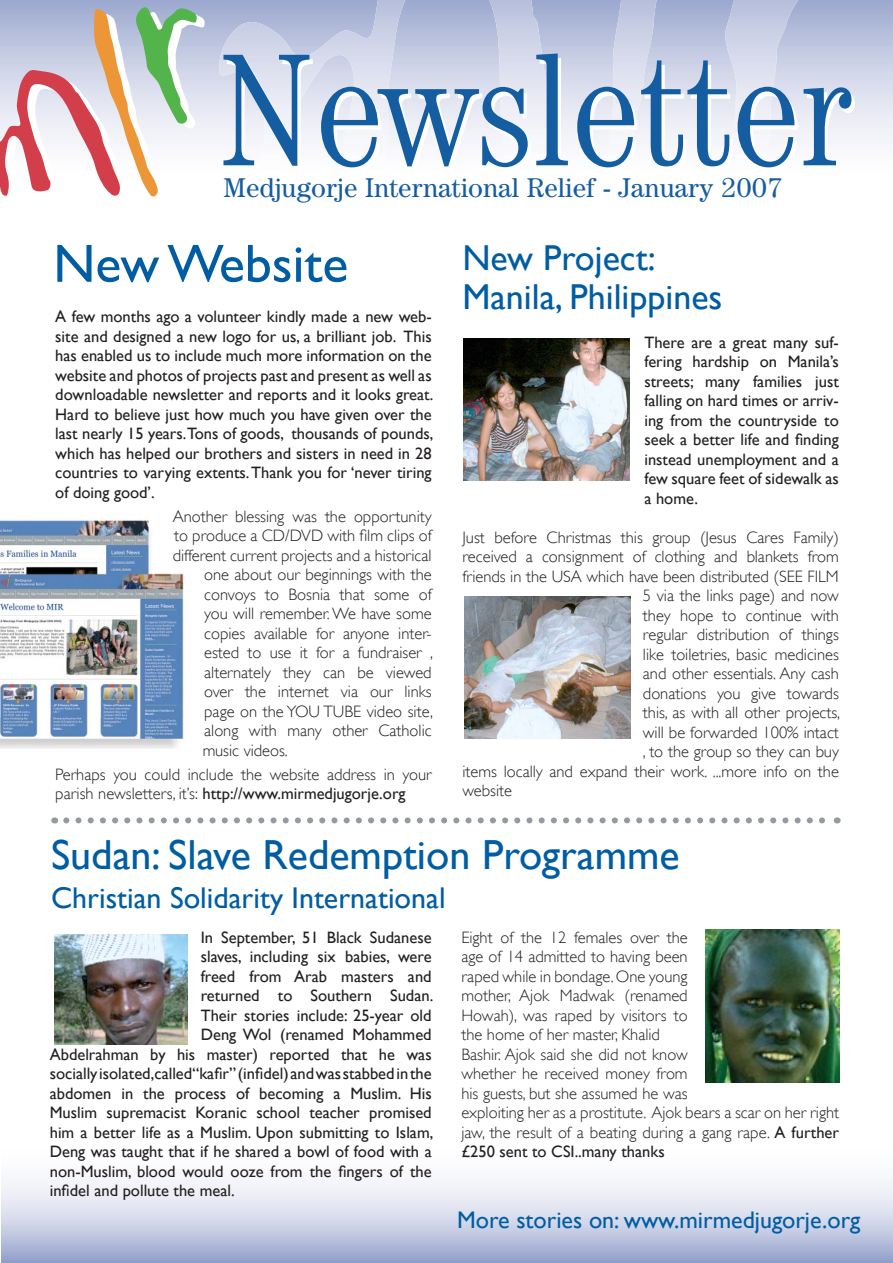
<style>
.page{position:relative;width:893px;height:1263px;background:#fff}
.page>*{position:absolute;margin:0;border:0;box-sizing:border-box;transform-origin:0 0}
.t1{font:54px "Gill Sans";color:#015da3}
.t2{font:42px "Gill Sans";color:#015da3}
.t3{font:36px/39px "Gill Sans";color:#015da3}
.t4{font:30px "Gill Sans";color:#015da3}
.t5{font:27.3px "Century IT Cby BT";color:#155da1}
.t6{font:24px "Gill Sans";color:#015da3}
.t7{font:300 16.5px/19.5px "Gill Sans";color:#231f20}
.t8{font:16.5px/19.5px "Gill Sans";color:#231f20;text-align:justify}
.s1{font-weight:400}
</style>
<div class="page">
<svg style="left:1px;top:1180px;width:892px;height:83px"></svg>
<img style="left:0;top:518px;width:184px;height:230px">
<svg style="left:205px;top:0;width:372px;height:144px;background:#c6cce3"></svg>
<svg style="left:219px;top:0;width:333px;height:144px;background:#b9c1dd"></svg>
<svg style="left:0;top:0;width:205px;height:197px"></svg>
<svg style="left:223px;top:55px;width:90px;height:111px"></svg>
<svg style="left:321px;top:54px;width:250px;height:114px"></svg>
<svg style="left:577px;top:0;width:316px;height:168px"></svg>
<svg style="left:66px;top:817px;width:759px;height:6px"></svg>
<img style="left:463px;top:338px;width:166px;height:142px">
<img style="left:464px;top:596px;width:166px;height:143px">
<img style="left:54px;top:934px;width:133px;height:111px">
<img style="left:706px;top:929px;width:133px;height:154px">
<h3 class="t5" style="left:224px;top:177px;width:560px">Medjugorje International Relief - January 2007</h3>
<h1 class="t1" style="left:53px;top:232px;width:297px">New Website</h1>
<h3 class="t3" style="left:462px;top:238px;width:261px">New Project:<br>Manila, Philippines</h3>
<p class="t8" style="left:644px;top:332px;width:196px">There are a great many suf&shy;fering hardship on Manila’s streets; many families just falling on hard times or arriv&shy;ing from the countryside to seek a better life and finding instead unemployment and a few square feet of sidewalk as a home.</p>
<p class="t7" style="left:462px;top:528px;width:378px">Just before Christmas this group (Jesus Cares Family)</p>
<p class="t7" style="left:462px;top:547px;width:378px">received a consignment of clothing and blankets from</p>
<p class="t7" style="left:462px;top:567px;width:378px">friends in the USA which have been distributed (SEE FILM</p>
<p class="t7" style="left:643px;top:586px;width:197px">5 via the links page) and now</p>
<p class="t7" style="left:643px;top:606px;width:197px">they hope to continue with</p>
<p class="t7" style="left:643px;top:625px;width:197px">regular distribution of things</p>
<p class="t7" style="left:643px;top:645px;width:197px">like toiletries, basic medicines</p>
<p class="t7" style="left:643px;top:664px;width:197px">and other essentials. Any cash</p>
<p class="t7" style="left:643px;top:684px;width:197px">donations you give towards</p>
<p class="t7" style="left:643px;top:703px;width:199px">this, as with all other projects,</p>
<p class="t7" style="left:643px;top:723px;width:197px">will be forwarded 100% intact</p>
<p class="t7" style="left:643px;top:742px;width:197px">, to the group so they can buy</p>
<p class="t7" style="left:462px;top:762px;width:378px">items locally and expand their work. ...more info on the</p>
<p class="t7" style="left:462px;top:781px;width:51px">website</p>
<p class="t8" style="left:55px;top:307px;width:380px">A few months ago a volunteer kindly made a new web&shy;site and designed a new logo for us, a brilliant job. This has enabled us to include much more information on the website and photos of projects past and present as well as downloadable newsletter and reports and it looks great.<br>Hard to believe just how much you have given over the last nearly 15 years.Tons of goods, thousands of pounds, which has helped our brothers and sisters in need in 28 countries to varying extents. Thank you for ‘never tiring of doing good’.</p>
<p class="t7" style="left:173px;top:507px;width:260px">Another blessing was the opportunity</p>
<p class="t7" style="left:174px;top:526px;width:259px">to produce a CD/DVD with film clips of</p>
<p class="t7" style="left:173px;top:546px;width:260px">different current projects and a historical</p>
<p class="t7" style="left:204px;top:565px;width:229px">one about our beginnings with the</p>
<p class="t7" style="left:204px;top:585px;width:229px">convoys to Bosnia that some of</p>
<p class="t7" style="left:204px;top:604px;width:229px">you will remember. We have some</p>
<p class="t7" style="left:204px;top:624px;width:229px">copies available for anyone inter-</p>
<p class="t7" style="left:204px;top:643px;width:230px">ested to use it for a fundraiser ,</p>
<p class="t7" style="left:204px;top:663px;width:229px">alternately they can be viewed</p>
<p class="t7" style="left:204px;top:682px;width:229px">over the internet via our links</p>
<p class="t7" style="left:204px;top:702px;width:230px">page on the YOU TUBE video site,</p>
<p class="t7" style="left:204px;top:721px;width:229px">along with many other Catholic</p>
<p class="t7" style="left:203px;top:741px;width:87px">music videos.</p>
<p class="t7" style="left:55px;top:765px;width:378px">Perhaps you could include the website address in your parish newsletters, it’s: <span class="s1">http://www.mirmedjugorje.org</span></p>
<h2 class="t2" style="left:51px;top:830px;width:630px">Sudan: Slave Redemption Programme</h2>
<h3 class="t4" style="left:51px;top:880px;width:396px">Christian Solidarity International</h3>
<p class="t7" style="left:461px;top:928px;width:379px">Eight of the 12 females over the<br>age of 14 admitted to having been<br>raped while in bondage. One young<br>mother, Ajok Madwak (renamed<br>Howah), was raped by visitors to<br>the home of her master, Khalid<br>Bashir. Ajok said she did not know<br>whether he received money from<br>his guests, but she assumed he was<br>exploiting her as a prostitute. Ajok bears a scar on her right jaw, the result of a beating during a gang rape. <span class="s1">A further £250 sent to CSI..many thanks</span></p>
<p class="t8" style="left:201px;top:927px;width:232px">In September, 51 Black Sudanese</p>
<p class="t8" style="left:201px;top:947px;width:232px">slaves, including six babies, were</p>
<p class="t8" style="left:201px;top:966px;width:232px">freed from Arab masters and</p>
<p class="t8" style="left:201px;top:986px;width:234px">returned to Southern Sudan.</p>
<p class="t8" style="left:201px;top:1005px;width:232px">Their stories include: 25-year old</p>
<p class="t8" style="left:201px;top:1025px;width:232px">Deng Wol (renamed Mohammed</p>
<p class="t8" style="left:50px;top:1044px;width:383px">Abdelrahman by his master) reported that he was</p>
<p class="t8" style="left:50px;top:1064px;width:383px">socially isolated,called “kafir” (infidel) and was stabbed in the</p>
<p class="t8" style="left:50px;top:1083px;width:383px">abdomen in the process of becoming a Muslim. His</p>
<p class="t8" style="left:50px;top:1103px;width:383px">Muslim supremacist Koranic school teacher promised</p>
<p class="t8" style="left:50px;top:1122px;width:385px">him a better life as a Muslim. Upon submitting to Islam,</p>
<p class="t8" style="left:50px;top:1142px;width:383px">Deng was taught that if he shared a bowl of food with a</p>
<p class="t8" style="left:50px;top:1161px;width:383px">non-Muslim, blood would ooze from the fingers of the</p>
<p class="t8" style="left:50px;top:1181px;width:186px">infidel and pollute the meal.</p>
<h3 class="t6" style="left:457px;top:1206px;width:405px">More stories on: www.mirmedjugorje.org</h3>
</div>
